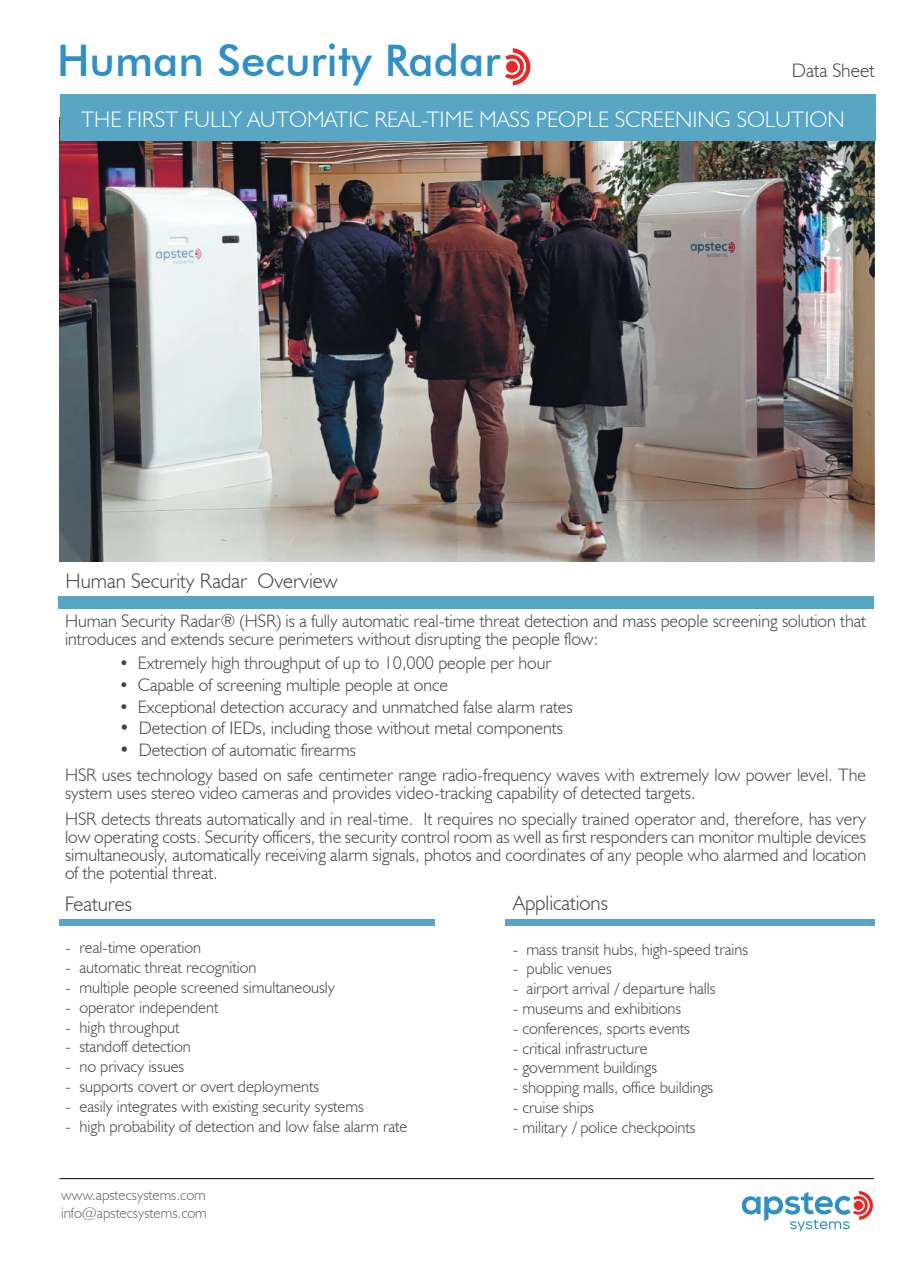
<style>
.page{position:relative;width:910px;height:1280px;background:#fff}
.page>*{position:absolute;margin:0;border:0;box-sizing:border-box;transform-origin:0 0}
.t1{font:500 43.5px "Futura BT";color:#2e90c7}
.t2{font:300 22.5px "Humanist 521 BT";color:#fdfdfd}
.t3{font:300 21px "Humanist 521 BT";color:#434444}
.t4{font:300 19.5px "Humanist 521 BT";color:#434444}
.t5{font:300 18px/18px "Humanist 521 BT";color:#434444}
.t6{font:300 16.5px "Humanist 521 BT";color:#434444}
.t7{font:300 15px/18px "Humanist 521 BT";color:#666665}
.s1{font-size:16.5px}
</style>
<div class="page">
<img style="left:59px;top:117px;width:816px;height:445px">
<hr style="left:60px;top:1178px;width:814px;height:1px;background:#040503">
<div style="left:505px;top:919px;width:370px;height:7px;background:#58a6c4"></div>
<div style="left:60px;top:95px;width:815px;height:46px;background:#58a6c4"></div>
<div style="left:58px;top:596px;width:815px;height:13px;background:#58a6c4"></div>
<div style="left:60px;top:919px;width:375px;height:7px;background:#58a6c4"></div>
<svg style="left:742px;top:1191px;width:131px;height:40px"></svg>
<svg style="left:505px;top:48px;width:25px;height:37px"></svg>
<h1 class="t1" style="left:57px;top:34px;width:445px">Human Security Radar</h1>
<p class="t4" style="left:792px;top:58px;width:84px">Data Sheet</p>
<p class="t2" style="left:81px;top:105px;width:765px">THE FIRST FULLY AUTOMATIC REAL-TIME MASS PEOPLE SCREENING SOLUTION</p>
<p class="t3" style="left:66px;top:568px;width:274px">Human Security Radar Overview</p>
<p class="t5" style="left:65px;top:611px;width:802px">Human Security Radar® (HSR) is a fully automatic real-time threat detection and mass people screening solution that introduces and extends secure perimeters without disrupting the people flow:</p>
<p class="t5" style="left:119px;top:654px;width:434px"><span class="s1">•</span> Extremely high throughput of up to 10,000 people per hour</p>
<p class="t5" style="left:119px;top:676px;width:330px"><span class="s1">•</span> Capable of screening multiple people at once</p>
<p class="t5" style="left:119px;top:697px;width:455px"><span class="s1">•</span> Exceptional detection accuracy and unmatched false alarm rates</p>
<p class="t5" style="left:119px;top:719px;width:445px">• Detection of IEDs, including those without metal components</p>
<p class="t5" style="left:65px;top:737px;width:803px;line-height:25.5px;text-indent:54px">• Detection of automatic firearms<br>HSR uses technology based on safe centimeter range radio-frequency waves with extremely low power level. The</p>
<p class="t5" style="left:65px;top:780px;width:802px;line-height:25.5px">system uses stereo video cameras and provides video-tracking capability of detected targets.<br>HSR detects threats automatically and in real-time. It requires no specially trained operator and, therefore, has very</p>
<p class="t5" style="left:65px;top:827px;width:803px;text-align:justify">low operating costs. Security officers, the security control room as well as first responders can monitor multiple devices simultaneously, automatically receiving alarm signals, photos and coordinates of any people who alarmed and location of the potential threat.</p>
<p class="t3" style="left:65px;top:891px;width:69px">Features</p>
<p class="t6" style="left:66px;top:938px;width:137px">- real-time operation</p>
<p class="t6" style="left:66px;top:957px;width:192px">- automatic threat recognition</p>
<p class="t6" style="left:66px;top:977px;width:271px">- multiple people screened simultaneously</p>
<p class="t6" style="left:66px;top:997px;width:154px">- operator independent</p>
<p class="t6" style="left:66px;top:1017px;width:115px">- high throughput</p>
<p class="t6" style="left:66px;top:1037px;width:127px">- standoff detection</p>
<p class="t6" style="left:66px;top:1056px;width:120px">- no privacy issues</p>
<p class="t6" style="left:66px;top:1076px;width:255px">- supports covert or overt deployments</p>
<p class="t6" style="left:66px;top:1096px;width:300px">- easily integrates with existing security systems</p>
<p class="t6" style="left:66px;top:1116px;width:343px">- high probability of detection and low false alarm rate</p>
<p class="t7" style="left:61px;top:1186px;width:147px">www.apstecsystems.com info@apstecsystems.com</p>
<p class="t3" style="left:513px;top:890px;width:96px">Applications</p>
<p class="t6" style="left:513px;top:939px;width:237px">- mass transit hubs, high-speed trains</p>
<p class="t6" style="left:513px;top:958px;width:101px">- public venues</p>
<p class="t6" style="left:513px;top:978px;width:204px">- airport arrival / departure halls</p>
<p class="t6" style="left:513px;top:998px;width:170px">- museums and exhibitions</p>
<p class="t6" style="left:513px;top:1018px;width:179px">- conferences, sports events</p>
<p class="t6" style="left:513px;top:1038px;width:136px">- critical infrastructure</p>
<p class="t6" style="left:513px;top:1057px;width:146px">- government buildings</p>
<p class="t6" style="left:513px;top:1077px;width:202px">- shopping malls, office buildings</p>
<p class="t6" style="left:513px;top:1097px;width:82px">- cruise ships</p>
<p class="t6" style="left:513px;top:1117px;width:184px">- military / police checkpoints</p>
</div>
